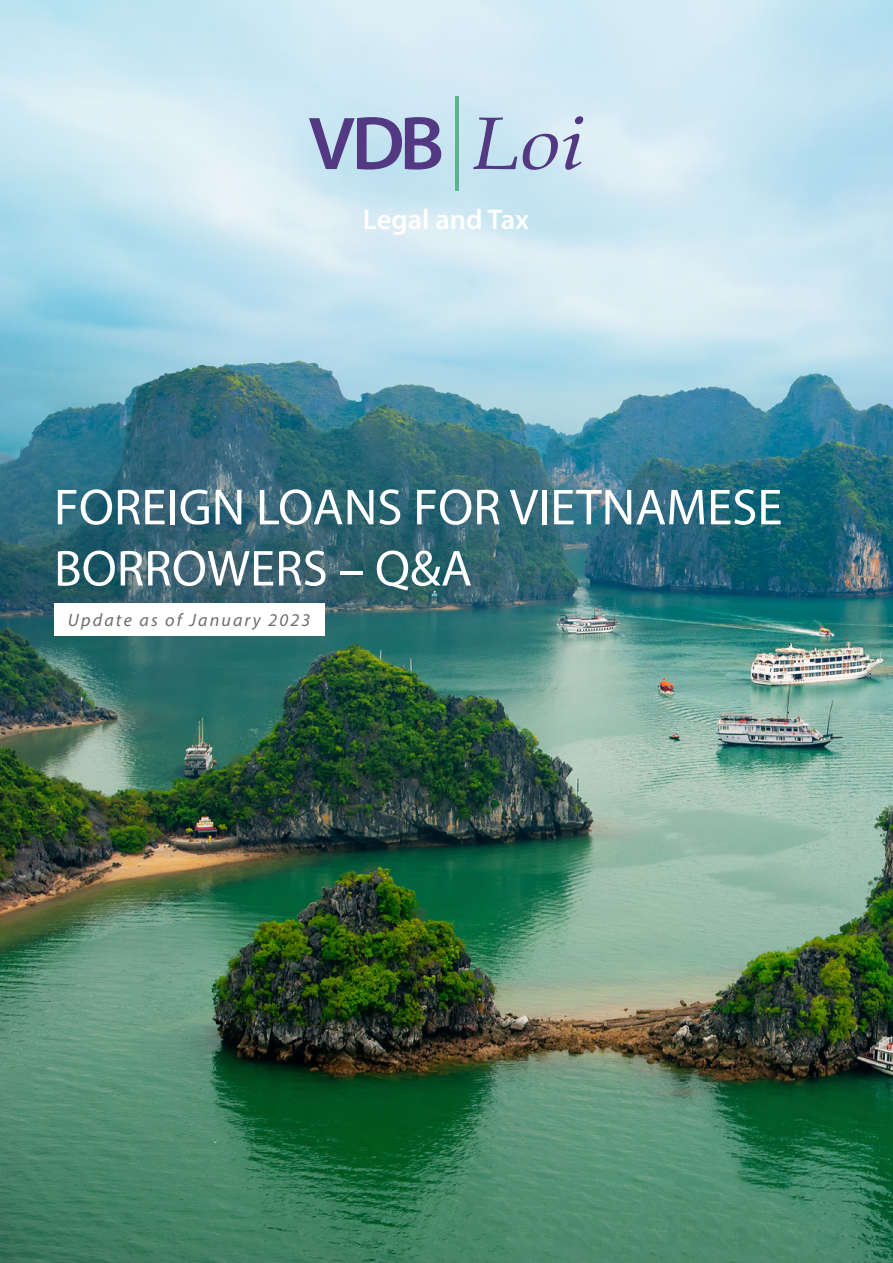
<style>
.page{position:relative;width:893px;height:1263px;background:#fff}
.page>*{position:absolute;margin:0;border:0;box-sizing:border-box;transform-origin:0 0}
.t1{font:51px/61.2px "Myriad Pro";color:#fff}
.t2{font:600 28.5px "Myriad Pro";color:#fff}
.t3{font:italic 18px "Myriad Pro";letter-spacing:.12em;color:#6d6e71}
</style>
<div class="page">
<img style="left:0;top:0;width:892px;height:1263px">
<svg style="left:309px;top:117px;width:132px;height:53px;background:#8c90ba"></svg>
<hr style="left:455px;top:96px;width:4px;height:94px;background:#5bb390">
<svg style="left:473px;top:117px;width:44px;height:52px;background:#abbcd7"></svg>
<svg style="left:523px;top:116px;width:60px;height:54px;background:#b5c0d9"></svg>
<div style="left:54px;top:603px;width:270px;height:32px;background:#fff"></div>
<p class="t2" style="left:363px;top:201px;width:168px">Legal and Tax</p>
<p class="t1" style="left:54px;top:476px;width:730px">FOREIGN LOANS FOR VIETNAMESE<br>BORROWERS – Q&amp;A</p>
<p class="t3" style="left:68px;top:609px;width:244px">Update as of January 2023</p>
</div>
